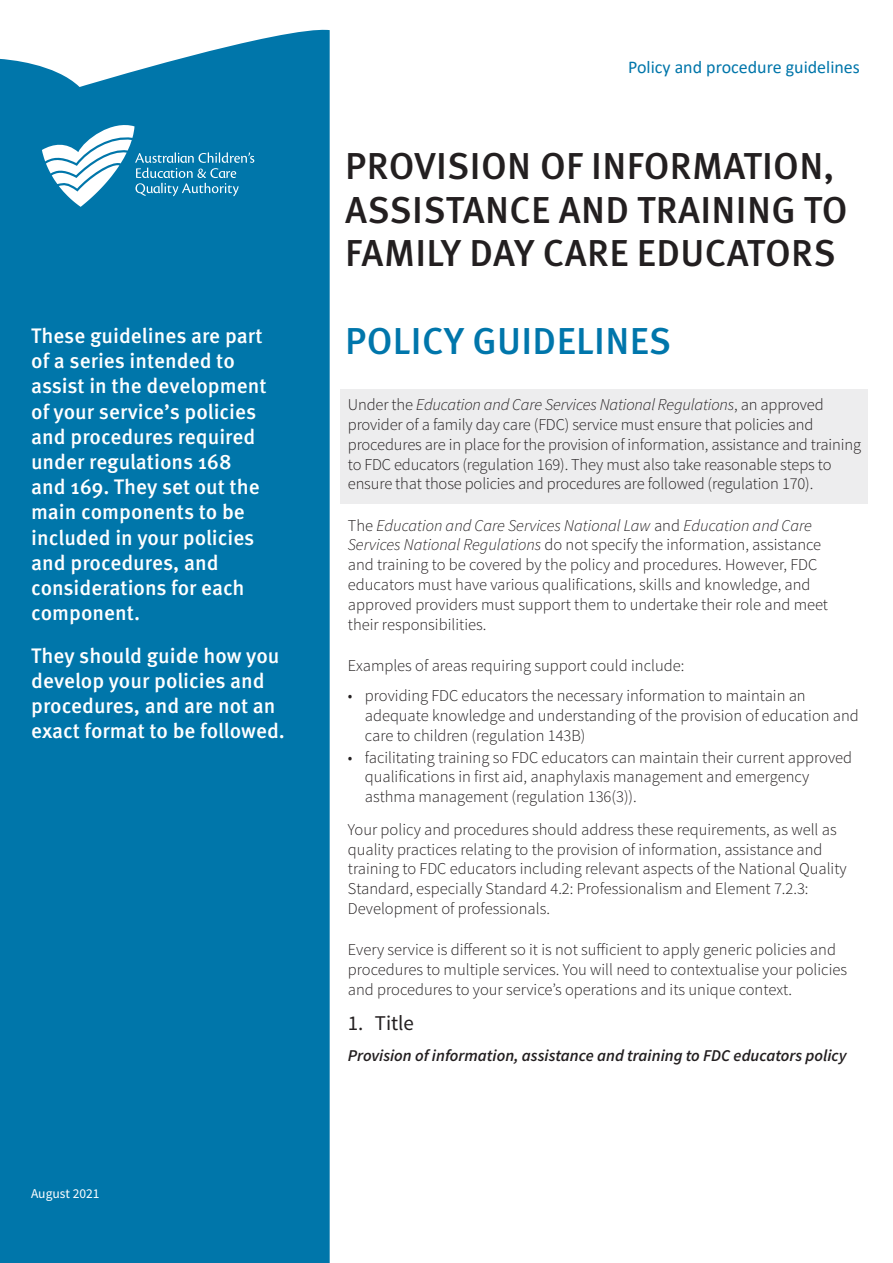
<style>
.page{position:relative;width:893px;height:1263px;background:#fff}
.page>*{position:absolute;margin:0;border:0;box-sizing:border-box;transform-origin:0 0}
._00_Black-header{font:500 37.5px/43.5px "Meta Pro";letter-spacing:.01em;color:#231f20}
._02_Blue-header{font:500 37.5px "Meta Pro";letter-spacing:.01em;color:#0076ab}
._01_Guidelines-text{font:500 21px/25.2px "Meta Pro";color:#fff}
.t1{font:21px "Source Sans Pro";color:#231f20}
.t2{font:18px "Calibri";color:#0076aa}
._04_Body{font:300 16.5px/19.8px "Source Sans Pro";color:#231f20}
._03_Body-shaded{font:300 16.5px/19.8px "Source Sans Pro";letter-spacing:-.01em;color:#231f20}
._07_Title-bold-itali{font:italic 600 16.5px "Source Sans Pro";color:#231f20}
.t3{font:13.5px "Source Sans Pro";color:#fff}
.s1{font-style:italic}
</style>
<div class="page">
<div style="left:0;top:29px;width:330px;height:1234px;background:#0076aa"></div>
<div style="left:340px;top:389px;width:527px;height:115px;background:#ededee"></div>
<svg style="left:42px;top:120px;width:212px;height:87px"></svg>
<p class="_01_Guidelines-text" style="left:31px;top:324px;width:237px">These guidelines are part of a series intended to assist in the development of your service’s policies and procedures required under regulations 168 and 169. They set out the main components to be included in your policies and procedures, and considerations for each component.</p>
<p class="_01_Guidelines-text" style="left:31px;top:643px;width:255px">They should guide how you develop your policies and procedures, and are not an exact format to be followed.</p>
<p class="t3" style="left:31px;top:1185px;width:70px">August 2021</p>
<p class="t2" style="left:628px;top:55px;width:233px">Policy and procedure guidelines</p>
<p class="_00_Black-header" style="left:345px;top:146px;width:504px">PROVISION OF INFORMATION,<br>ASSISTANCE AND TRAINING TO<br>FAMILY DAY CARE EDUCATORS</p>
<p class="_02_Blue-header" style="left:345px;top:318px;width:328px">POLICY GUIDELINES</p>
<p class="_03_Body-shaded" style="left:348px;top:395px;width:515px">Under the <span class="s1">Education and Care Services National Regulations</span>, an approved provider of a family day care (FDC) service must ensure that policies and procedures are in place for the provision of information, assistance and training to FDC educators (regulation 169). They must also take reasonable steps to ensure that those policies and procedures are followed (regulation 170).</p>
<p class="_04_Body" style="left:348px;top:515px;width:482px">The <span class="s1">Education and Care Services National Law</span> and <span class="s1">Education and Care Services National Regulations</span> do not specify the information, assistance and training to be covered by the policy and procedures. However, FDC educators must have various qualifications, skills and knowledge, and approved providers must support them to undertake their role and meet their responsibilities.</p>
<p class="_04_Body" style="left:348px;top:655px;width:338px">Examples of areas requiring support could include:</p>
<p class="_04_Body" style="left:365px;top:686px;width:496px;text-indent:-17px">• providing FDC educators the necessary information to maintain an adequate knowledge and understanding of the provision of education and care to children (regulation 143B)</p>
<p class="_04_Body" style="left:365px;top:747px;width:489px;text-indent:-17px">• facilitating training so FDC educators can maintain their current approved qualifications in first aid, anaphylaxis management and emergency asthma management (regulation 136(3)).</p>
<p class="_04_Body" style="left:348px;top:819px;width:500px">Your policy and procedures should address these requirements, as well as quality practices relating to the provision of information, assistance and training to FDC educators including relevant aspects of the National Quality Standard, especially Standard 4.2: Professionalism and Element 7.2.3:<br>Development of professionals.</p>
<p class="_04_Body" style="left:348px;top:940px;width:501px">Every service is different so it is not sufficient to apply generic policies and procedures to multiple services. You will need to contextualise your policies and procedures to your service’s operations and its unique context.</p>
<p class="t1" style="left:348px;top:1010px;width:68px">1. Title</p>
<p class="_07_Title-bold-itali" style="left:348px;top:1045px;width:500px">Provision of information, assistance and training to FDC educators policy</p>
</div>
